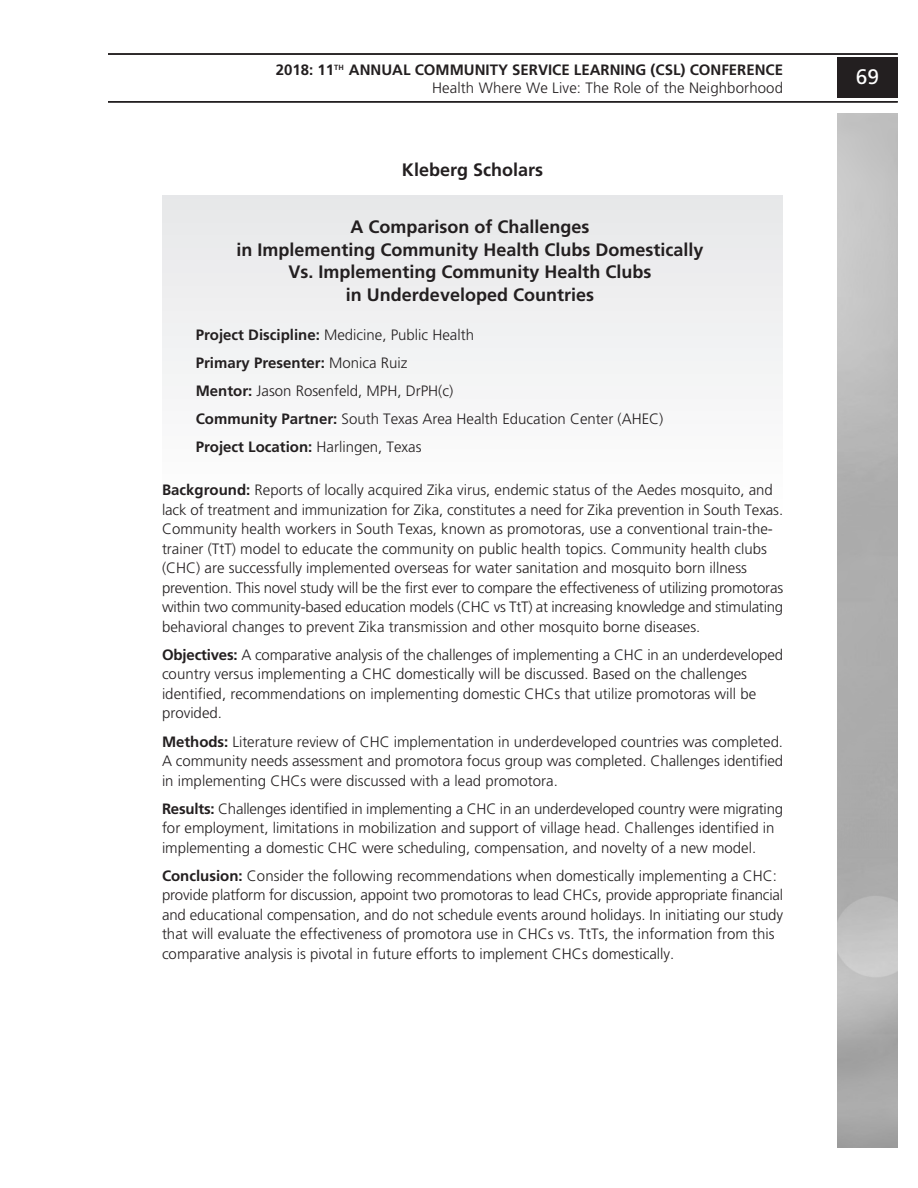
<style>
.page{position:relative;width:918px;height:1188px;background:#fff}
.page>*{position:absolute;margin:0;border:0;box-sizing:border-box;transform-origin:0 0}
.t1{font:21px "Frutiger";color:#fff}
.t2{font:700 18px/22.5px "Frutiger";color:#231f20;text-align:center}
.t3{font:300 15px/19.5px "Frutiger";color:#231f20}
.t4{font:700 15px/18px "Frutiger";color:#231f20;text-align:right}
.s1{font-weight:300}
.s2{font-weight:700}
</style>
<div class="page">
<hr style="left:108px;top:101px;width:790px;height:2px;background:#231f20">
<hr style="left:108px;top:53px;width:790px;height:2px;background:#231f20">
<div style="left:837px;top:58px;width:61px;height:40px;background:#231f20"></div>
<div style="left:162px;top:198px;width:621px;height:321px;background:#f2f3f4"></div>
<hr style="left:162px;top:196px;width:621px;height:3px;background:#e6e7e9">
<p class="t4" style="left:276px;top:62px;width:509px">2018: 11<sup>TH</sup> ANNUAL COMMUNITY SERVICE LEARNING (CSL) CONFERENCE<br><span class="s1">Health Where We Live: The Role of the Neighborhood</span></p>
<h1 class="t1" style="left:856px;top:68px;width:25px">69</h1>
<p class="t2" style="left:402px;top:160px;width:143px">Kleberg Scholars</p>
<p class="t2" style="left:236px;top:217px;width:469px">A Comparison of Challenges<br>in Implementing Community Health Clubs Domestically Vs. Implementing Community Health Clubs<br>in Underdeveloped Countries</p>
<p class="t3" style="left:196px;top:321px;width:469px;line-height:28.2px"><span class="s2">Project Discipline:</span> Medicine, Public Health<br><span class="s2">Primary Presenter:</span> Monica Ruiz<br><span class="s2">Mentor:</span> Jason Rosenfeld, MPH, DrPH(c)<br><span class="s2">Community Partner:</span> South Texas Area Health Education Center (AHEC)<br><span class="s2">Project Location:</span> Harlingen, Texas</p>
<p class="t3" style="left:162px;top:482px;width:623px"><span class="s2">Background:</span> Reports of locally acquired Zika virus, endemic status of the Aedes mosquito, and lack of treatment and immunization for Zika, constitutes a need for Zika prevention in South Texas.<br>Community health workers in South Texas, known as promotoras, use a conventional train-the&shy;trainer (TtT) model to educate the community on public health topics. Community health clubs (CHC) are successfully implemented overseas for water sanitation and mosquito born illness prevention. This novel study will be the first ever to compare the effectiveness of utilizing promotoras within two community-based education models (CHC vs TtT) at increasing knowledge and stimulating behavioral changes to prevent Zika transmission and other mosquito borne diseases.</p>
<p class="t3" style="left:162px;top:646px;width:623px"><span class="s2">Objectives:</span> A comparative analysis of the challenges of implementing a CHC in an underdeveloped country versus implementing a CHC domestically will be discussed. Based on the challenges identified, recommendations on implementing domestic CHCs that utilize promotoras will be provided.</p>
<p class="t3" style="left:162px;top:733px;width:623px;text-align:justify"><span class="s2">Methods:</span> Literature review of CHC implementation in underdeveloped countries was completed.<br>A community needs assessment and promotora focus group was completed. Challenges identified in implementing CHCs were discussed with a lead promotora.</p>
<p class="t3" style="left:162px;top:800px;width:623px"><span class="s2">Results:</span> Challenges identified in implementing a CHC in an underdeveloped country were migrating for employment, limitations in mobilization and support of village head. Challenges identified in implementing a domestic CHC were scheduling, compensation, and novelty of a new model.</p>
<p class="t3" style="left:162px;top:867px;width:623px"><span class="s2">Conclusion:</span> Consider the following recommendations when domestically implementing a CHC: provide platform for discussion, appoint two promotoras to lead CHCs, provide appropriate financial and educational compensation, and do not schedule events around holidays. In initiating our study that will evaluate the effectiveness of promotora use in CHCs vs. TtTs, the information from this comparative analysis is pivotal in future efforts to implement CHCs domestically.</p>
</div>
